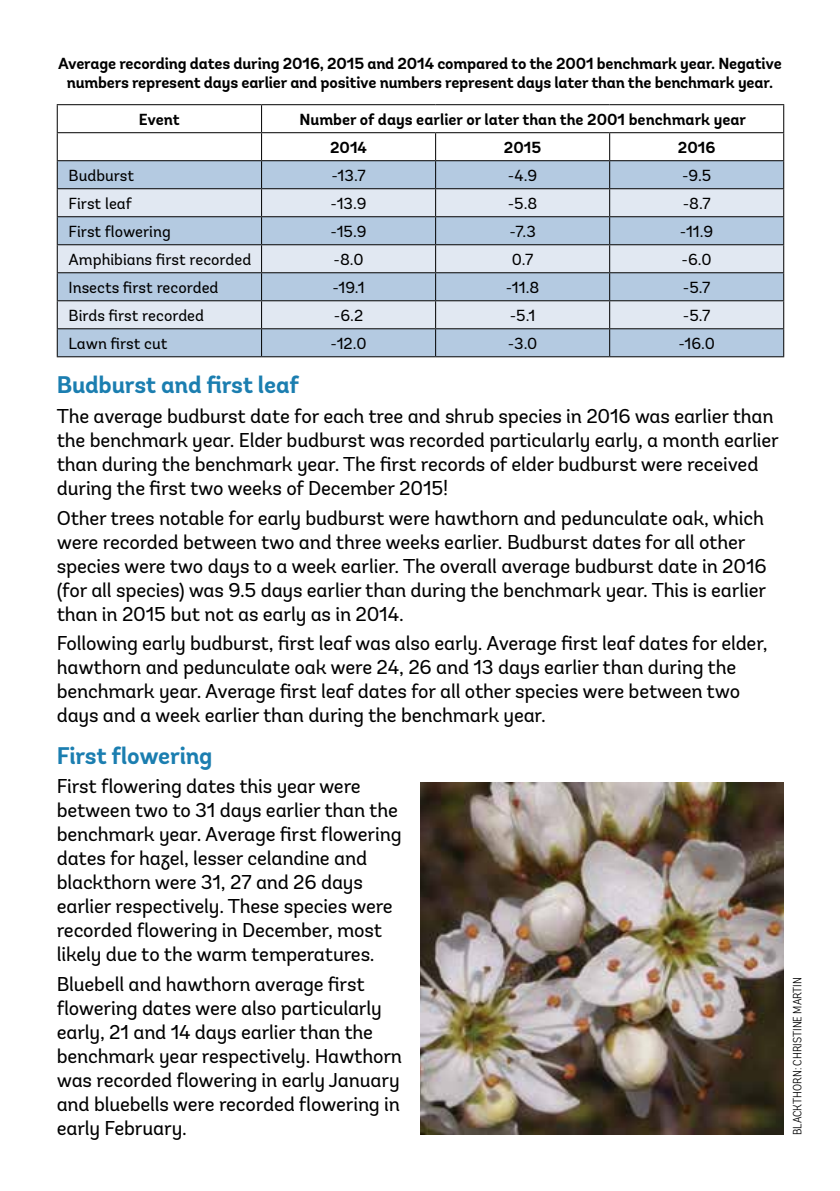
<style>
.page{position:relative;width:840px;height:1191px;background:#fff}
.page>*{position:absolute;margin:0;border:0;box-sizing:border-box;transform-origin:0 0}
.t1{font:700 24px "Andes";letter-spacing:-.01em;color:#1b7eb0}
.t2{font:20px/24px "Andes";letter-spacing:-.01em;color:#000}
.t3{font:700 16px/28px "Andes";letter-spacing:-.01em;color:#000}
.t4{font:16px "Andes";color:#000}
.t5{font:300 condensed 12px "Andes";color:#000}
</style>
<div class="page">
<div style="left:58px;top:161px;width:724px;height:195px;background:#b4cae1"></div>
<svg style="left:58px;top:189px;width:724px;height:139px;background:#ccd9e8"></svg>
<hr style="left:57px;top:104px;width:204px;height:1px;background:#000">
<hr style="left:261px;top:104px;width:174px;height:1px;background:#000">
<hr style="left:435px;top:104px;width:174px;height:1px;background:#000">
<hr style="left:609px;top:104px;width:174px;height:1px;background:#000">
<hr style="left:57px;top:132px;width:204px;height:1px;background:#000">
<hr style="left:261px;top:132px;width:174px;height:1px;background:#000">
<hr style="left:435px;top:132px;width:174px;height:1px;background:#000">
<hr style="left:609px;top:132px;width:174px;height:1px;background:#000">
<hr style="left:57px;top:160px;width:204px;height:1px;background:#000">
<hr style="left:261px;top:160px;width:174px;height:1px;background:#000">
<hr style="left:435px;top:160px;width:174px;height:1px;background:#000">
<hr style="left:609px;top:160px;width:174px;height:1px;background:#000">
<hr style="left:57px;top:216px;width:204px;height:1px;background:#000">
<hr style="left:261px;top:216px;width:174px;height:1px;background:#000">
<hr style="left:435px;top:216px;width:174px;height:1px;background:#000">
<hr style="left:609px;top:216px;width:174px;height:1px;background:#000">
<hr style="left:57px;top:244px;width:204px;height:1px;background:#000">
<hr style="left:261px;top:244px;width:174px;height:1px;background:#000">
<hr style="left:435px;top:244px;width:174px;height:1px;background:#000">
<hr style="left:609px;top:244px;width:174px;height:1px;background:#000">
<hr style="left:57px;top:272px;width:204px;height:1px;background:#000">
<hr style="left:261px;top:272px;width:174px;height:1px;background:#000">
<hr style="left:435px;top:272px;width:174px;height:1px;background:#000">
<hr style="left:609px;top:272px;width:174px;height:1px;background:#000">
<hr style="left:57px;top:300px;width:204px;height:1px;background:#000">
<hr style="left:261px;top:300px;width:174px;height:1px;background:#000">
<hr style="left:435px;top:300px;width:174px;height:1px;background:#000">
<hr style="left:609px;top:300px;width:174px;height:1px;background:#000">
<hr style="left:57px;top:328px;width:204px;height:1px;background:#000">
<hr style="left:261px;top:328px;width:174px;height:1px;background:#000">
<hr style="left:435px;top:328px;width:174px;height:1px;background:#000">
<hr style="left:609px;top:328px;width:174px;height:1px;background:#000">
<hr style="left:57px;top:356px;width:204px;height:1px;background:#000">
<hr style="left:261px;top:356px;width:174px;height:1px;background:#000">
<hr style="left:435px;top:356px;width:174px;height:1px;background:#000">
<hr style="left:609px;top:356px;width:174px;height:1px;background:#000">
<svg style="left:57px;top:105px;width:1px;height:251px"></svg>
<svg style="left:261px;top:105px;width:1px;height:251px"></svg>
<svg style="left:435px;top:133px;width:1px;height:223px"></svg>
<svg style="left:609px;top:133px;width:1px;height:223px"></svg>
<svg style="left:782px;top:105px;width:1px;height:251px"></svg>
<hr style="left:57px;top:188px;width:204px;height:1px;background:#000">
<hr style="left:261px;top:188px;width:174px;height:1px;background:#000">
<hr style="left:435px;top:188px;width:174px;height:1px;background:#000">
<hr style="left:609px;top:188px;width:174px;height:1px;background:#000">
<img style="left:420px;top:782px;width:362px;height:352px">
<p class="t3" style="left:58px;top:54px;width:725px;line-height:19.2px;text-align:center">Average recording dates during 2016, 2015 and 2014 compared to the 2001 benchmark year. Negative numbers represent days earlier and positive numbers represent days later than the benchmark year.</p>
<p class="t3" style="left:139px;top:106px;width:43px">Event</p>
<p class="t3" style="left:330px;top:106px;width:417px;text-indent:-31px">Number of days earlier or later than the 2001 benchmark year<br>2014</p>
<p class="t3" style="left:503px;top:134px;width:39px">2015</p>
<p class="t3" style="left:677px;top:134px;width:39px">2016</p>
<p class="t4" style="left:69px;top:165px;width:67px">Budburst</p>
<p class="t4" style="left:331px;top:165px;width:36px">-13.7</p>
<p class="t4" style="left:507px;top:165px;width:31px">-4.9</p>
<p class="t4" style="left:681px;top:165px;width:31px">-9.5</p>
<p class="t4" style="left:68px;top:193px;width:65px">First leaf</p>
<p class="t4" style="left:330px;top:193px;width:38px">-13.9</p>
<p class="t4" style="left:507px;top:193px;width:31px">-5.8</p>
<p class="t4" style="left:682px;top:193px;width:29px">-8.7</p>
<p class="t4" style="left:68px;top:221px;width:104px">First flowering</p>
<p class="t4" style="left:330px;top:221px;width:38px">-15.9</p>
<p class="t4" style="left:509px;top:221px;width:28px">-7.3</p>
<p class="t4" style="left:679px;top:221px;width:35px">-11.9</p>
<p class="t4" style="left:68px;top:249px;width:184px">Amphibians first recorded</p>
<p class="t4" style="left:333px;top:249px;width:32px">-8.0</p>
<p class="t4" style="left:511px;top:249px;width:23px">0.7</p>
<p class="t4" style="left:681px;top:249px;width:31px">-6.0</p>
<p class="t4" style="left:68px;top:277px;width:151px">Insects first recorded</p>
<p class="t4" style="left:332px;top:277px;width:34px">-19.1</p>
<p class="t4" style="left:505px;top:277px;width:35px">-11.8</p>
<p class="t4" style="left:682px;top:277px;width:29px">-5.7</p>
<p class="t4" style="left:68px;top:305px;width:137px">Birds first recorded</p>
<p class="t4" style="left:334px;top:305px;width:31px">-6.2</p>
<p class="t4" style="left:509px;top:305px;width:27px">-5.1</p>
<p class="t4" style="left:682px;top:305px;width:29px">-5.7</p>
<p class="t4" style="left:68px;top:333px;width:100px">Lawn first cut</p>
<p class="t4" style="left:330px;top:333px;width:37px">-12.0</p>
<p class="t4" style="left:507px;top:333px;width:31px">-3.0</p>
<p class="t4" style="left:678px;top:333px;width:38px">-16.0</p>
<p class="t1" style="left:57px;top:370px;width:243px">Budburst and first leaf</p>
<p class="t2" style="left:57px;top:404px;width:723px">The average budburst date for each tree and shrub species in 2016 was earlier than the benchmark year. Elder budburst was recorded particularly early, a month earlier than during the benchmark year. The first records of elder budburst were received during the first two weeks of December 2015!</p>
<p class="t2" style="left:57px;top:506px;width:711px">Other trees notable for early budburst were hawthorn and pedunculate oak, which were recorded between two and three weeks earlier. Budburst dates for all other species were two days to a week earlier. The overall average budburst date in 2016 (for all species) was 9.5 days earlier than during the benchmark year. This is earlier than in 2015 but not as early as in 2014.</p>
<p class="t2" style="left:57px;top:631px;width:712px">Following early budburst, first leaf was also early. Average first leaf dates for elder, hawthorn and pedunculate oak were 24, 26 and 13 days earlier than during the benchmark year. Average first leaf dates for all other species were between two days and a week earlier than during the benchmark year.</p>
<p class="t1" style="left:57px;top:740px;width:157px">First flowering</p>
<p class="t2" style="left:57px;top:774px;width:346px">First flowering dates this year were between two to 31 days earlier than the benchmark year. Average first flowering dates for hazel, lesser celandine and blackthorn were 31, 27 and 26 days earlier respectively. These species were recorded flowering in December, most likely due to the warm temperatures.</p>
<p class="t2" style="left:57px;top:972px;width:346px">Bluebell and hawthorn average first flowering dates were also particularly early, 21 and 14 days earlier than the benchmark year respectively. Hawthorn was recorded flowering in early January and bluebells were recorded flowering in early February.</p>
<p class="t5" style="left:789px;top:1134px;width:159px;rotate:-90deg">BLACKTHORN: CHRISTINE MARTIN</p>
</div>
